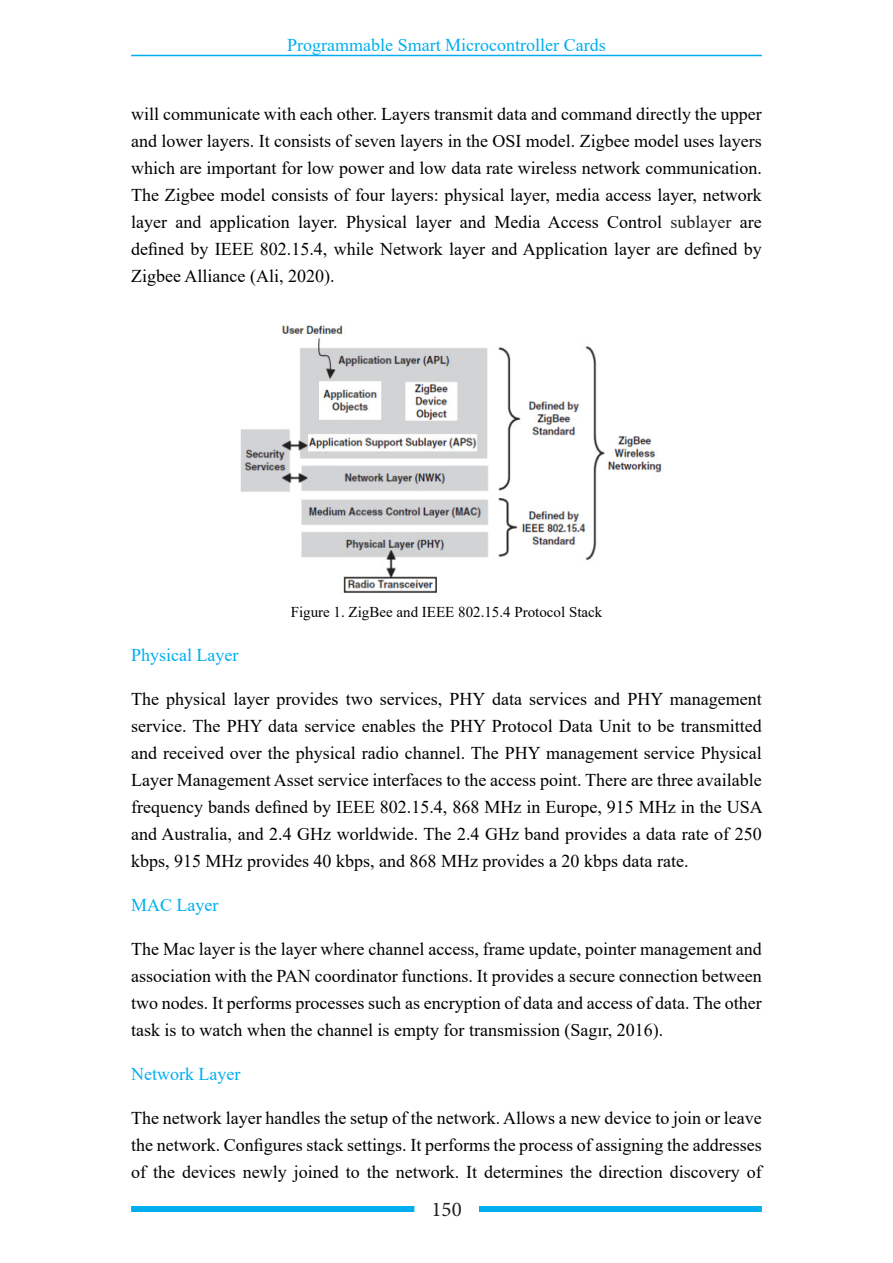
<style>
.page{position:relative;width:893px;height:1263px;background:#fff}
.page>*{position:absolute;margin:0;border:0;box-sizing:border-box;transform-origin:0 0}
.t1{font:21px "Minion Pro";color:#231f20}
.t2{font:18px/27px "Times New Roman";color:#000;text-align:justify}
.t3{font:18px "Times New Roman";color:#00aeef}
.t4{font:15px "Times New Roman";color:#000}
.s1{color:#231f20}
</style>
<div class="page">
<hr style="left:131px;top:55px;width:631px;height:1px;background:#00aeef">
<div style="left:131px;top:1206px;width:283px;height:6px;background:#00aeef"></div>
<div style="left:479px;top:1206px;width:283px;height:6px;background:#00aeef"></div>
<img style="left:240px;top:324px;width:422px;height:269px">
<p class="t3" style="left:287px;top:33px;width:320px">Programmable Smart Microcontroller Cards</p>
<p class="t2" style="left:131px;top:99px;width:632px">will communicate with each other. Layers transmit data and command directly the upper and lower layers. It consists of seven layers in the OSI model. Zigbee model uses layers which are important for low power and low data rate wireless network communication.<br>The Zigbee model consists of four layers: physical layer, media access layer, network layer and application layer. Physical layer and Media Access Control <span class="s1">sublayer</span> are defined by IEEE 802.15.4, while Network layer and Application layer are defined by Zigbee Alliance (Ali, 2020).</p>
<p class="t4" style="left:291px;top:601px;width:313px">Figure 1. ZigBee and IEEE 802.15.4 Protocol Stack</p>
<p class="t3" style="left:131px;top:642px;width:109px">Physical Layer</p>
<p class="t2" style="left:131px;top:684px;width:633px">The physical layer provides two services, PHY data services and PHY management service. The PHY data service enables the PHY Protocol Data Unit to be transmitted and received over the physical radio channel. The PHY management service Physical Layer Management Asset service interfaces to the access point. There are three available frequency bands defined by IEEE 802.15.4, 868 MHz in Europe, 915 MHz in the USA and Australia, and 2.4 GHz worldwide. The 2.4 GHz band provides a data rate of 250 kbps, 915 MHz provides 40 kbps, and 868 MHz provides a 20 kbps data rate.</p>
<p class="t3" style="left:131px;top:892px;width:89px">MAC Layer</p>
<p class="t2" style="left:131px;top:934px;width:632px">The Mac layer is the layer where channel access, frame update, pointer management and association with the PAN coordinator functions. It provides a secure connection between two nodes. It performs processes such as encryption of data and access of data. The other task is to watch when the channel is empty for transmission (Sagır, 2016).</p>
<p class="t3" style="left:131px;top:1061px;width:111px">Network Layer</p>
<p class="t2" style="left:131px;top:1103px;width:632px">The network layer handles the setup of the network. Allows a new device to join or leave the network. Configures stack settings. It performs the process of assigning the addresses of the devices newly joined to the network. It determines the direction discovery of</p>
<p class="t1" style="left:432px;top:1195px;width:32px">150</p>
</div>
